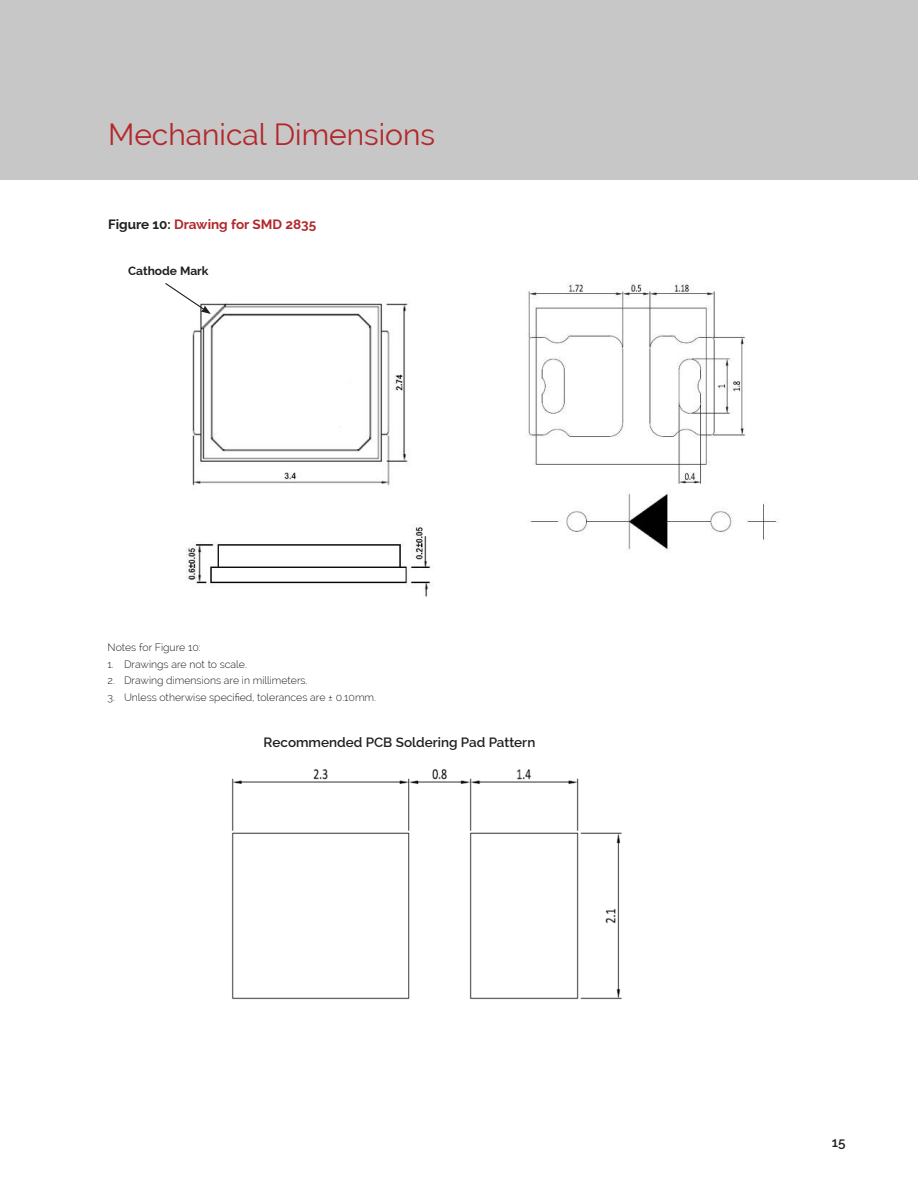
<style>
.page{position:relative;width:918px;height:1188px;background:#fff}
.page>*{position:absolute;margin:0;border:0;box-sizing:border-box;transform-origin:0 0}
.t1{font:30px "Raleway";color:#b2282c}
.t2{font:600 13.5px "Raleway";color:#221f1f}
.t3{font:700 13.5px "Raleway";color:#b2282c}
.t4{font:700 12px "Raleway";color:#221f1f}
.t5{font:300 10.5px "Raleway";color:#221f1f}
.s1{color:#221f1f}
</style>
<div class="page">
<div style="left:0;top:0;width:918px;height:180px;background:#c8c7c7"></div>
<img style="left:186px;top:284px;width:593px;height:313px">
<svg style="left:165px;top:283px;width:46px;height:31px"></svg>
<img style="left:232px;top:769px;width:390px;height:231px">
<h1 class="t1" style="left:108px;top:123px;width:328px">Mechanical Dimensions</h1>
<p class="t3" style="left:108px;top:218px;width:210px"><span class="s1">Figure 10:</span> Drawing for SMD 2835</p>
<p class="t4" style="left:128px;top:266px;width:82px">Cathode Mark</p>
<p class="t5" style="left:108px;top:643px;width:95px">Notes for Figure 10:</p>
<p class="t5" style="left:108px;top:660px;width:141px">1. Drawings are not to scale.</p>
<p class="t5" style="left:108px;top:676px;width:202px">2. Drawing dimensions are in millimeters.</p>
<p class="t5" style="left:108px;top:691px;width:270px">3. Unless otherwise speci昀椀ed, tolerances are ± 0.10mm.</p>
<p class="t2" style="left:264px;top:734px;width:273px">Recommended PCB Soldering Pad Pattern</p>
<p class="t2" style="left:832px;top:1134px;width:15px">15</p>
</div>
